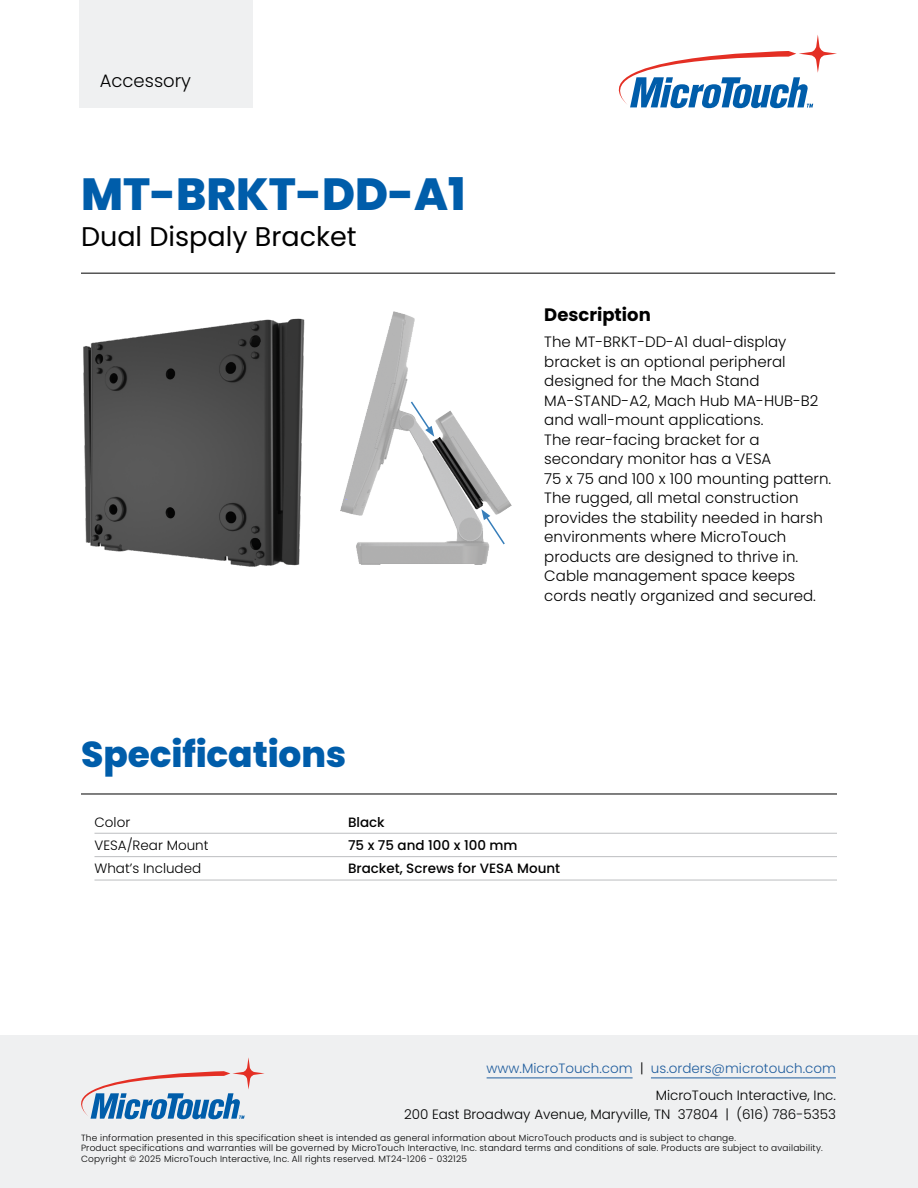
<style>
.page{position:relative;width:918px;height:1188px;background:#fff}
.page>*{position:absolute;margin:0;border:0;box-sizing:border-box;transform-origin:0 0}
.Product_Model{font:800 45px "Poppins";color:#005daa}
.Page_Header{font:800 36px "Poppins";letter-spacing:-.005em;color:#005daa}
.Product_Type{font:27px "Poppins";color:#000}
.Body_Head{font:700 18px "Poppins";color:#000}
.Series{font:300 18px "Poppins";color:#000}
.Body{font:300 15px/19.5px "Poppins";color:#000}
.Contact{font:300 13.5px/19.5px "Poppins";color:#000;text-align:right}
.Bullets{font:500 13.5px "Poppins";color:#000}
.Contact-2{font:300 13.5px "Poppins";color:#215e9e}
.Bullets-2{font:300 13.5px "Poppins";color:#000}
.Legal{font:300 9px/10.8px "Poppins";letter-spacing:.02em;color:#000}
.s1{color:#000}
</style>
<div class="page">
<svg style="left:618px;top:35px;width:219px;height:73px"></svg>
<hr style="left:81px;top:273px;width:754px;height:1px;background:#000">
<div style="left:80px;top:0;width:173px;height:108px;background:#eff0f1"></div>
<img style="left:83px;top:318px;width:222px;height:249px">
<img style="left:340px;top:312px;width:172px;height:252px">
<hr style="left:81px;top:794px;width:756px;height:1px;background:#000">
<hr style="left:94px;top:833px;width:743px;height:1px;background:#bcbec0">
<hr style="left:94px;top:856px;width:743px;height:1px;background:#bcbec0">
<hr style="left:94px;top:880px;width:743px;height:1px;background:#bcbec0">
<svg style="left:409px;top:400px;width:25px;height:37px"></svg>
<svg style="left:481px;top:509px;width:25px;height:37px"></svg>
<div style="left:0;top:1036px;width:918px;height:152px;background:#eff0f1"></div>
<svg style="left:81px;top:1057px;width:183px;height:62px"></svg>
<hr style="left:487px;top:1078px;width:146px;height:1px;background:#215e9e">
<hr style="left:651px;top:1078px;width:185px;height:1px;background:#215e9e">
<p class="Series" style="left:100px;top:71px;width:93px">Accessory</p>
<p class="Product_Model" style="left:81px;top:168px;width:386px">MT-BRKT-DD-A1</p>
<p class="Product_Type" style="left:81px;top:221px;width:277px">Dual Dispaly Bracket</p>
<p class="Page_Header" style="left:81px;top:733px;width:267px">Specifications</p>
<p class="Body_Head" style="left:544px;top:304px;width:108px">Description</p>
<p class="Body" style="left:544px;top:332px;width:288px">The MT-BRKT-DD-A1 dual-display bracket is an optional peripheral designed for the Mach Stand<br>MA-STAND-A2, Mach Hub MA-HUB-B2 and wall-mount applications.<br>The rear-facing bracket for a secondary monitor has a VESA<br>75 x 75 and 100 x 100 mounting pattern.<br>The rugged, all metal construction provides the stability needed in harsh environments where MicroTouch products are designed to thrive in.<br>Cable management space keeps cords neatly organized and secured.</p>
<p class="Bullets-2" style="left:94px;top:814px;width:37px">Color</p>
<p class="Bullets" style="left:348px;top:814px;width:38px">Black</p>
<p class="Bullets-2" style="left:94px;top:837px;width:116px">VESA/Rear Mount</p>
<p class="Bullets" style="left:348px;top:837px;width:171px">75 x 75 and 100 x 100 mm</p>
<p class="Bullets-2" style="left:94px;top:861px;width:108px">What’s Included</p>
<p class="Bullets" style="left:348px;top:861px;width:214px">Bracket, Screws for VESA Mount</p>
<p class="Contact-2" style="left:487px;top:1061px;width:351px">www.MicroTouch.com <span class="s1">|</span> us.orders@microtouch.com</p>
<p class="Contact" style="left:404px;top:1085px;width:433px">MicroTouch Interactive, Inc.<br>200 East Broadway Avenue, Maryville, TN 37804 | (616) 786-5353</p>
<p class="Legal" style="left:81px;top:1132px;width:743px">The information presented in this specification sheet is intended as general information about MicroTouch products and is subject to change.<br>Product specifications and warranties will be governed by MicroTouch Interactive, Inc. standard terms and conditions of sale. Products are subject to availability.<br>Copyright © 2025 MicroTouch Interactive, Inc. All rights reserved. MT24-1206 - 032125</p>
</div>
